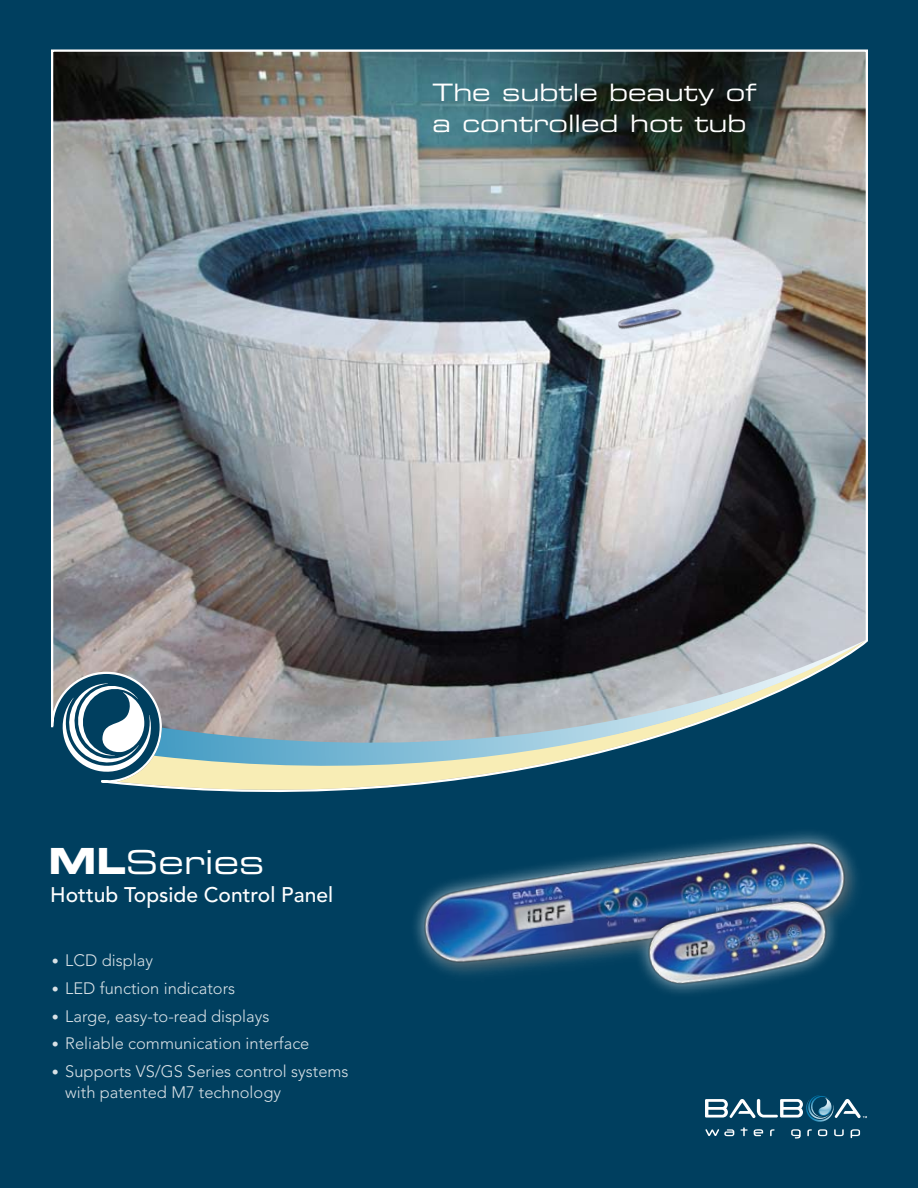
<style>
.page{position:relative;width:918px;height:1188px;background:#003f5f}
.page>*{position:absolute;margin:0;border:0;box-sizing:border-box;transform-origin:0 0}
.t1{font:33px "Eurostile Extended Two";color:#fff}
.t2{font:24px/30.6px "Eurostile Extended Two";color:#fff}
.t3{font:500 21px "Avenir LT Std";color:#fff}
.t4{font:300 16.5px/21px "Avenir LT Std";color:#fff}
.s1{font-family:"Eurostile Bold Extended Two";font-size:36px}
.s2{font-size:13.95px}
</style>
<div class="page">
<svg style="left:705px;top:1095px;width:162px;height:44px"></svg>
<img style="left:51px;top:49px;width:817px;height:735px">
<svg style="left:116px;top:640px;width:38px;height:148px"></svg>
<svg style="left:154px;top:640px;width:712px;height:153px"></svg>
<svg style="left:63px;top:683px;width:88px;height:89px"></svg>
<img style="left:414px;top:833px;width:442px;height:139px">
<div style="left:647px;top:894px;width:229px;height:142px;background:#003f5f"></div>
<img style="left:635px;top:886px;width:204px;height:107px">
<div style="left:618px;top:310px;width:71px;height:34px;background:#000;opacity:.5"></div>
<img style="left:617px;top:304px;width:66px;height:28px">
<h2 class="t2" style="left:433px;top:77px;width:326px">The subtle beauty of a controlled hot tub</h2>
<h1 class="t1" style="left:49px;top:840px;width:217px"><span class="s1">ML</span>Series</h1>
<p class="t3" style="left:50px;top:883px;width:284px">Hottub Topside Control Panel</p>
<p class="t4" style="left:51px;top:950px;width:103px"><span class="s2">•</span> LCD display</p>
<p class="t4" style="left:51px;top:978px;width:186px"><span class="s2">•</span> LED function indicators</p>
<p class="t4" style="left:51px;top:1005px;width:220px"><span class="s2">•</span> Large, easy-to-read displays</p>
<p class="t4" style="left:51px;top:1033px;width:260px"><span class="s2">•</span> Reliable communication interface</p>
<p class="t4" style="left:65px;top:1061px;width:285px;text-indent:-14px"><span class="s2">•</span> Supports VS/GS Series control systems with patented M7 technology</p>
</div>
